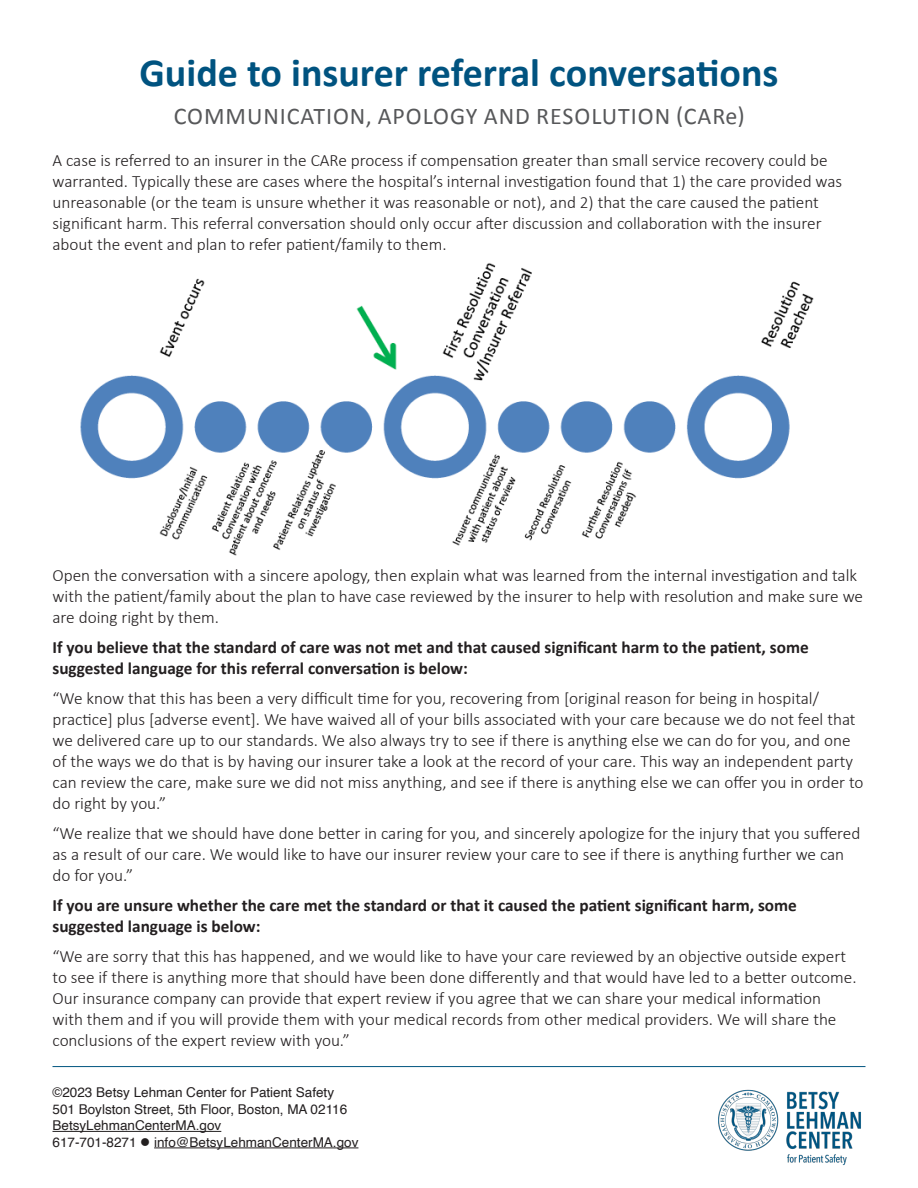
<style>
.page{position:relative;width:918px;height:1188px;background:#fff}
.page>*{position:absolute;margin:0;border:0;box-sizing:border-box;transform-origin:0 0}
.t1{font:700 40.05px "Calibri";color:#005380}
.t2{font:24px "Calibri";letter-spacing:.04em;color:#57585a}
.Body{font:300 17.25px/21px "Calibri";color:#231f20}
.Body-2{font:700 17.25px/21px "Calibri";color:#231f20}
.t3{font:13.5px "Helvetica";color:#231f20}
</style>
<div class="page">
<img style="left:80px;top:263px;width:734px;height:293px">
<img style="left:718px;top:1089px;width:143px;height:77px">
<hr style="left:52px;top:1131px;width:169px;height:1px;background:#231f20">
<hr style="left:154px;top:1148px;width:204px;height:1px;background:#231f20">
<hr style="left:52px;top:1066px;width:814px;height:1px;background:#005480">
<h2 class="t1" style="left:139px;top:44px;width:641px">Guide to insurer referral conversations</h2>
<h2 class="t2" style="left:174px;top:99px;width:572px">COMMUNICATION, APOLOGY AND RESOLUTION (CARe)</h2>
<p class="Body" style="left:52px;top:149px;width:791px">A case is referred to an insurer in the CARe process if compensation greater than small service recovery could be warranted. Typically these are cases where the hospital’s internal investigation found that 1) the care provided was unreasonable (or the team is unsure whether it was reasonable or not), and 2) that the care caused the patient significant harm. This referral conversation should only occur after discussion and collaboration with the insurer about the event and plan to refer patient/family to them.</p>
<p class="Body" style="left:52px;top:564px;width:812px">Open the conversation with a sincere apology, then explain what was learned from the internal investigation and talk with the patient/family about the plan to have case reviewed by the insurer to help with resolution and make sure we are doing right by them.</p>
<p class="Body-2" style="left:52px;top:636px;width:758px">If you believe that the standard of care was not met and that caused significant harm to the patient, some suggested language for this referral conversation is below:</p>
<p class="Body" style="left:52px;top:687px;width:813px">“We know that this has been a very difficult time for you, recovering from [original reason for being in hospital/ practice] plus [adverse event]. We have waived all of your bills associated with your care because we do not feel that we delivered care up to our standards. We also always try to see if there is anything else we can do for you, and one of the ways we do that is by having our insurer take a look at the record of your care. This way an independent party can review the care, make sure we did not miss anything, and see if there is anything else we can offer you in order to do right by you.”</p>
<p class="Body" style="left:52px;top:822px;width:809px">“We realize that we should have done better in caring for you, and sincerely apologize for the injury that you suffered as a result of our care. We would like to have our insurer review your care to see if there is anything further we can do for you.”</p>
<p class="Body-2" style="left:52px;top:894px;width:746px">If you are unsure whether the care met the standard or that it caused the patient significant harm, some suggested language is below:</p>
<p class="Body" style="left:52px;top:945px;width:806px">“We are sorry that this has happened, and we would like to have your care reviewed by an objective outside expert to see if there is anything more that should have been done differently and that would have led to a better outcome.<br>Our insurance company can provide that expert review if you agree that we can share your medical information<br>with them and if you will provide them with your medical records from other medical providers. We will share the conclusions of the expert review with you.”</p>
<p class="t3" style="left:52px;top:1082px;width:283px">©2023 Betsy Lehman Center for Patient Safety</p>
<p class="t3" style="left:52px;top:1099px;width:296px">501 Boylston Street, 5th Floor, Boston, MA 02116</p>
<p class="t3" style="left:52px;top:1115px;width:170px">BetsyLehmanCenterMA.gov</p>
<p class="t3" style="left:52px;top:1132px;width:307px">617-701-8271 ● info@BetsyLehmanCenterMA.gov</p>
</div>
